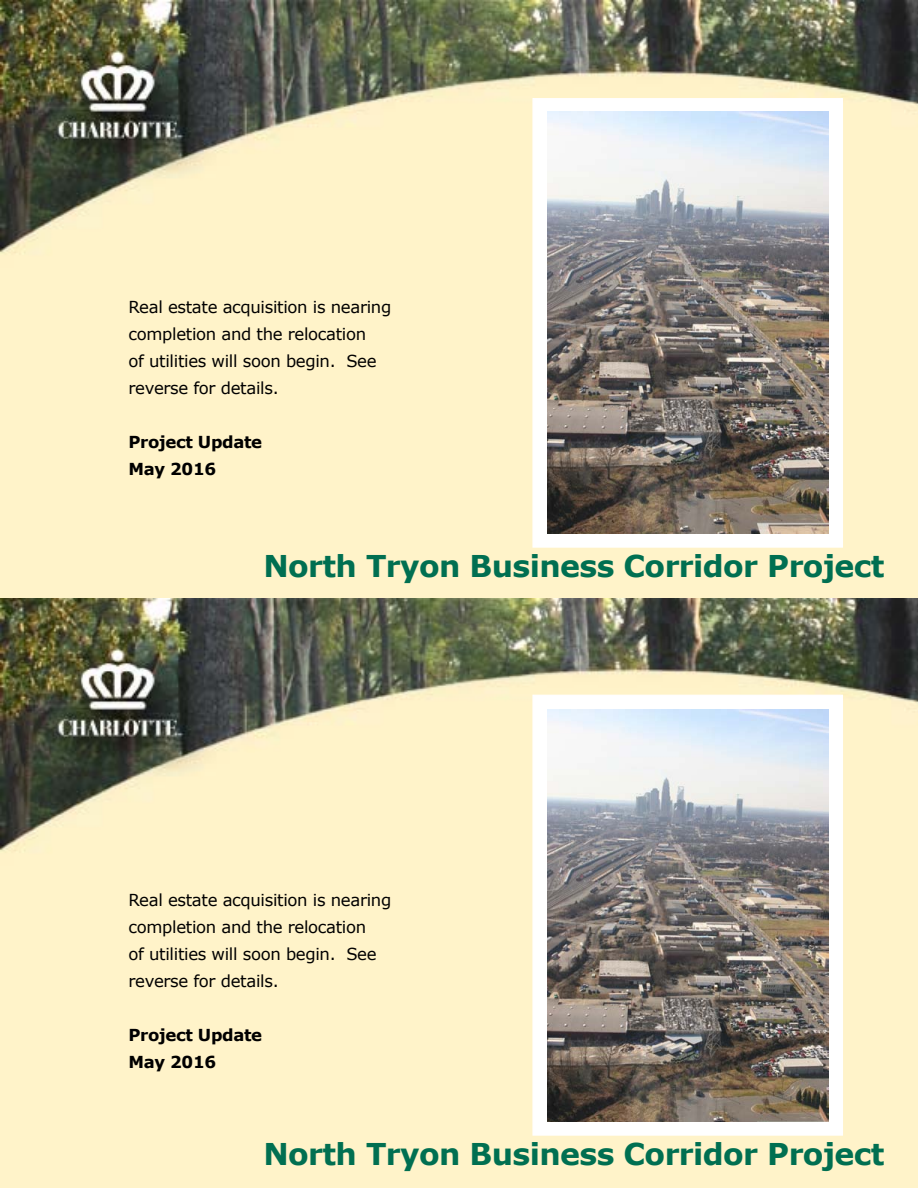
<style>
.page{position:relative;width:918px;height:1188px;background:#fff}
.page>*{position:absolute;margin:0;border:0;box-sizing:border-box;transform-origin:0 0}
.t1{font:700 30px "Verdana";letter-spacing:-.02em;color:#006f51}
.t2{font:16.5px/27px "Verdana";letter-spacing:-.02em;color:#000}
.t3{font:700 16.5px/27px "Verdana";letter-spacing:-.02em;color:#000}
</style>
<div class="page">
<img style="left:0;top:0;width:918px;height:598px">
<div style="left:532px;top:98px;width:311px;height:450px;background:#fff;border:1px solid #fff"></div>
<img style="left:547px;top:111px;width:281px;height:423px">
<img style="left:0;top:598px;width:918px;height:590px">
<div style="left:532px;top:695px;width:311px;height:441px;background:#fff;border:1px solid #fff"></div>
<img style="left:547px;top:710px;width:281px;height:412px">
<p class="t2" style="left:129px;top:293px;width:264px">Real estate acquisition is nearing completion and the relocation<br>of utilities will soon begin. See reverse for details.</p>
<p class="t3" style="left:129px;top:428px;width:135px">Project Update<br>May 2016</p>
<h1 class="t1" style="left:263px;top:545px;width:623px">North Tryon Business Corridor Project</h1>
<p class="t2" style="left:129px;top:886px;width:264px">Real estate acquisition is nearing completion and the relocation<br>of utilities will soon begin. See reverse for details.</p>
<p class="t3" style="left:129px;top:1021px;width:135px">Project Update<br>May 2016</p>
<h1 class="t1" style="left:263px;top:1132px;width:623px">North Tryon Business Corridor Project</h1>
</div>
